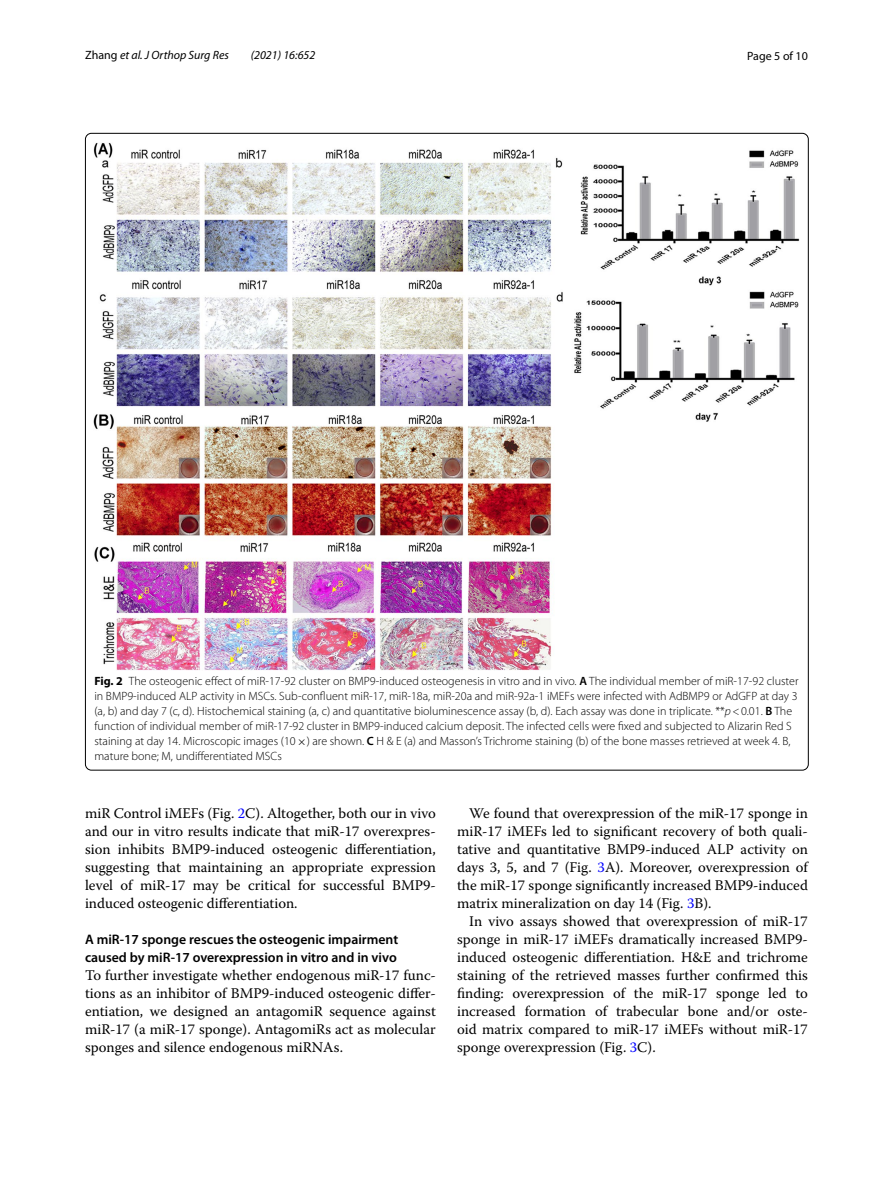
<style>
.page{position:relative;width:893px;height:1187px;background:#fff}
.page>*{position:absolute;margin:0;border:0;box-sizing:border-box;transform-origin:0 0}
.t1{font:14.7px/18px "Warnock Pro";color:#000;text-align:justify}
.t2{font:600 13.8px/18px "Myriad Pro";color:#000}
.t3{font:300 12px/15px "Myriad Pro";color:#000}
.t4{font:italic 12px "Myriad Pro";color:#000}
.t5{font:12px "Myriad Pro";color:#000}
.s1{font-style:normal}
.s2{font-weight:700}
.s3{font-weight:600}
.s4{font-style:italic}
.s5{font-family:"MTSY";font-weight:400}
.s6{color:#00f}
</style>
<div class="page">
<img style="left:94px;top:142px;width:706px;height:528px">
<p class="t4" style="left:85px;top:48px;width:145px"><span class="s1">Zhang</span> et al. J Orthop Surg Res</p>
<p class="t4" style="left:251px;top:48px;width:66px">(2021) 16:652</p>
<p class="t5" style="left:747px;top:48px;width:62px">Page 5 of 10</p>
<p class="t3" style="left:94px;top:674px;width:706px"><span class="s2">Fig. 2</span> The osteogenic effect of miR-17-92 cluster on BMP9-induced osteogenesis in vitro and in vivo. <span class="s3">A</span> The individual member of miR-17-92 cluster in BMP9-induced ALP activity in MSCs. Sub-confluent miR-17, miR-18a, miR-20a and miR-92a-1 iMEFs were infected with AdBMP9 or AdGFP at day 3 (a, b) and day 7 (c, d). Histochemical staining (a, c) and quantitative bioluminescence assay (b, d). Each assay was done in triplicate. **<span class="s4">p</span>&lt;0.01. <span class="s3">B</span> The function of individual member of miR-17-92 cluster in BMP9-induced calcium deposit. The infected cells were fixed and subjected to Alizarin Red S staining at day 14. Microscopic images (10<span class="s5">×</span>) are shown. <span class="s3">C</span> H &amp; E (a) and Masson’s Trichrome staining (b) of the bone masses retrieved at week 4. B, mature bone; M, undifferentiated MSCs</p>
<p class="t1" style="left:85px;top:804px;width:352px">miR Control iMEFs (Fig. <span class="s6">2</span>C). Altogether, both our in vivo and our in vitro results indicate that miR-17 overexpres&shy;sion inhibits BMP9-induced osteogenic differentiation, suggesting that maintaining an appropriate expression level of miR-17 may be critical for successful BMP9- induced osteogenic differentiation.</p>
<p class="t2" style="left:85px;top:930px;width:315px">A miR‑17 sponge rescues the osteogenic impairment caused by miR‑17 overexpression in vitro and in vivo</p>
<p class="t1" style="left:85px;top:966px;width:352px">To further investigate whether endogenous miR-17 func&shy;tions as an inhibitor of BMP9-induced osteogenic differ&shy;entiation, we designed an antagomiR sequence against miR-17 (a miR-17 sponge). AntagomiRs act as molecular sponges and silence endogenous miRNAs.</p>
<p class="t1" style="left:457px;top:804px;width:352px;text-indent:12px">We found that overexpression of the miR-17 sponge in miR-17 iMEFs led to significant recovery of both quali&shy;tative and quantitative BMP9-induced ALP activity on days 3, 5, and 7 (Fig. <span class="s6">3</span>A). Moreover, overexpression of the miR-17 sponge significantly increased BMP9-induced matrix mineralization on day 14 (Fig. <span class="s6">3</span>B).</p>
<p class="t1" style="left:457px;top:912px;width:352px;text-indent:12px">In vivo assays showed that overexpression of miR-17 sponge in miR-17 iMEFs dramatically increased BMP9- induced osteogenic differentiation. H&amp;E and trichrome staining of the retrieved masses further confirmed this finding: overexpression of the miR-17 sponge led to increased formation of trabecular bone and/or oste&shy;oid matrix compared to miR-17 iMEFs without miR-17 sponge overexpression (Fig. <span class="s6">3</span>C).</p>
</div>
